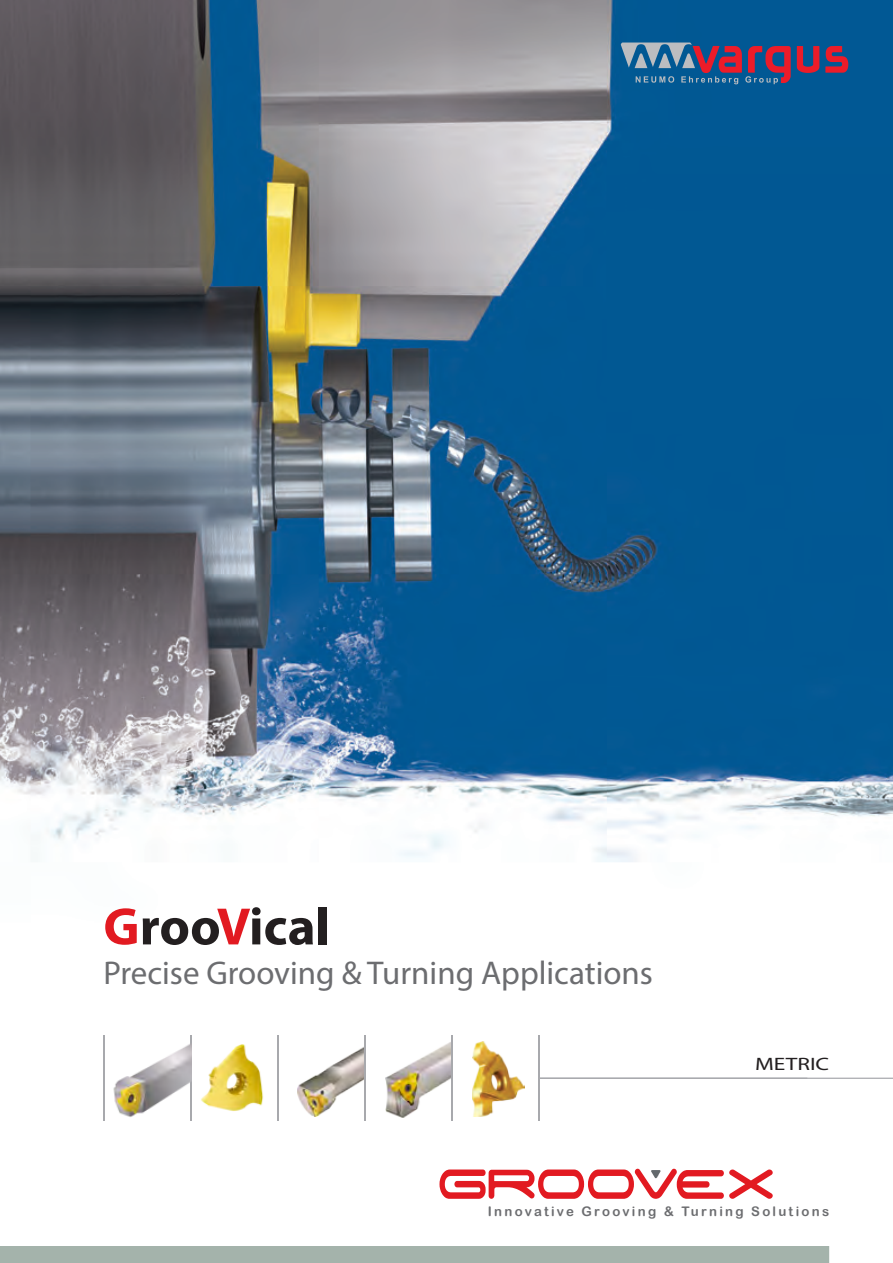
<style>
.page{position:relative;width:893px;height:1263px;background:#fff}
.page>*{position:absolute;margin:0;border:0;box-sizing:border-box;transform-origin:0 0}
.t1{font:700 52.95px "Myriad Pro";color:#231f20}
.t2{font:33px "Myriad Pro";color:#6c6d70}
.t3{font:18px "Myriad Pro";color:#231f20;scale:1.3 1}
.הערות{font:13.2px "Arial Rounded MT Bold";letter-spacing:.17em;color:#6c6d70}
.s1{color:#e21a21}
</style>
<div class="page">
<img style="left:0;top:0;width:893px;height:1042px">
<svg style="left:439px;top:1169px;width:334px;height:30px"></svg>
<svg style="left:797px;top:46px;width:22px;height:27px"></svg>
<svg style="left:825px;top:46px;width:23px;height:27px"></svg>
<svg style="left:621px;top:43px;width:170px;height:41px;background:#565d84"></svg>
<div style="left:0;top:1246px;width:829px;height:17px;background:#a4b3ab"></div>
<hr style="left:538px;top:1077px;width:355px;height:2px;background:#a8a9ad">
<hr style="left:277px;top:1035px;width:2px;height:86px;background:#a8a9ad">
<hr style="left:103px;top:1035px;width:2px;height:86px;background:#a8a9ad">
<hr style="left:190px;top:1035px;width:2px;height:86px;background:#a8a9ad">
<img style="left:111px;top:1032px;width:80px;height:85px">
<img style="left:386px;top:1035px;width:65px;height:83px">
<img style="left:297px;top:1036px;width:67px;height:81px">
<hr style="left:451px;top:1035px;width:2px;height:86px;background:#a8a9ad">
<hr style="left:364px;top:1035px;width:2px;height:86px;background:#a8a9ad">
<hr style="left:538px;top:1035px;width:2px;height:86px;background:#a8a9ad">
<img style="left:472px;top:1042px;width:53px;height:75px">
<img style="left:201px;top:1044px;width:63px;height:67px">
<p class="t1" style="left:103px;top:892px;width:228px"><span class="s1">G</span>roo<span class="s1">V</span>ical</p>
<p class="t2" style="left:103px;top:952px;width:551px">Precise Grooving &amp; Turning Applications</p>
<p class="t3" style="left:755px;top:1052px;width:58px">METRIC</p>
<p class="הערות" style="left:488px;top:1203px;width:343px">Innovative Grooving &amp; Turning Solutions</p>
</div>
